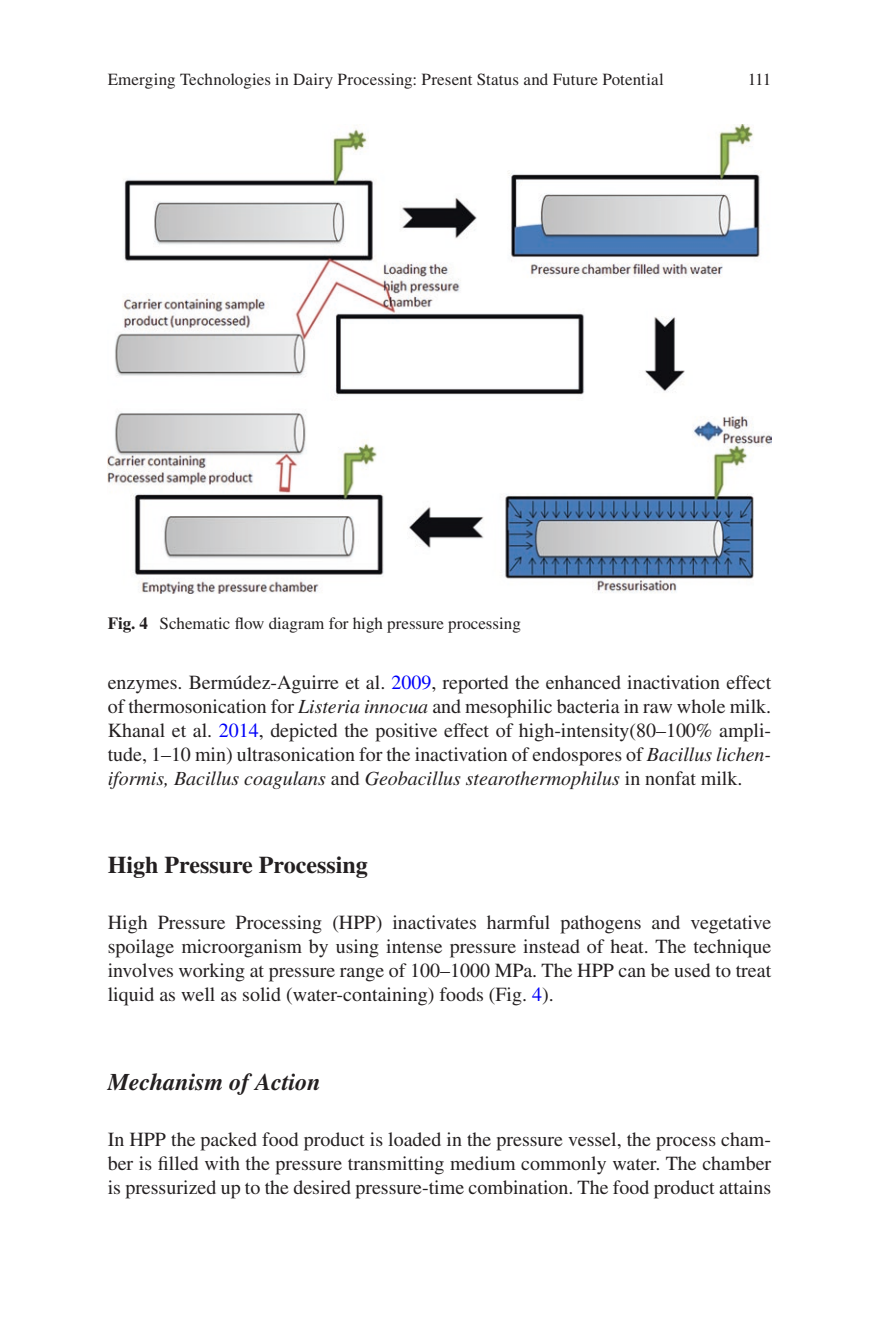
<style>
.page{position:relative;width:879px;height:1333px;background:#fff}
.page>*{position:absolute;margin:0;border:0;box-sizing:border-box;transform-origin:0 0}
.t1{font:700 24px "Bdynll Times LT Std";color:#231f20}
.t2{font:italic 700 24px "Rpvvrt Times LT Std";color:#231f20}
.t3{font:20px/24px "Bbmdsq Times LT Std";color:#231f20;text-align:justify}
.t4{font:italic 20px "Jhnbhv Times LT Std";color:#231f20}
.t5{font:17px "Bbmdsq Times LT Std";color:#231f20}
.s1{font-family:"Bdynll Times LT Std";font-weight:700}
.s2{color:#0000fa}
.s3{font-family:"Jhnbhv Times LT Std";font-style:italic}
.s4{font-family:"Bbmdsq Times LT Std";font-style:normal}
</style>
<div class="page">
<img style="left:108px;top:124px;width:663px;height:469px">
<p class="t5" style="left:108px;top:70px;width:557px">Emerging Technologies in Dairy Processing: Present Status and Future Potential</p>
<p class="t5" style="left:748px;top:70px;width:25px">111</p>
<p class="t5" style="left:108px;top:614px;width:415px"><span class="s1">Fig. 4</span> Schematic flow diagram for high pressure processing</p>
<p class="t3" style="left:108px;top:670px;width:665px">enzymes. Bermúdez-Aguirre et al. <span class="s2">2009</span>, reported the enhanced inactivation effect of thermosonication for <span class="s3">Listeria innocua</span> and mesophilic bacteria in raw whole milk.<br>Khanal et al. <span class="s2">2014</span>, depicted the positive effect of high-intensity(80–100% ampli&shy;tude, 1–10 min) ultrasonication for the inactivation of endospores of <span class="s3">Bacillus lichen-</span></p>
<p class="t4" style="left:108px;top:767px;width:636px">iformis, Bacillus coagulans <span class="s4">and</span> Geobacillus stearothermophilus <span class="s4">in nonfat milk.</span></p>
<p class="t1" style="left:108px;top:851px;width:262px">High Pressure Processing</p>
<p class="t3" style="left:108px;top:910px;width:665px">High Pressure Processing (HPP) inactivates harmful pathogens and vegetative spoilage microorganism by using intense pressure instead of heat. The technique involves working at pressure range of 100–1000 MPa. The HPP can be used to treat liquid as well as solid (water-containing) foods (Fig. <span class="s2">4</span>).</p>
<p class="t2" style="left:108px;top:1067px;width:215px">Mechanism of Action</p>
<p class="t3" style="left:108px;top:1126px;width:665px">In HPP the packed food product is loaded in the pressure vessel, the process cham&shy;ber is filled with the pressure transmitting medium commonly water. The chamber is pressurized up to the desired pressure-time combination. The food product attains</p>
</div>
